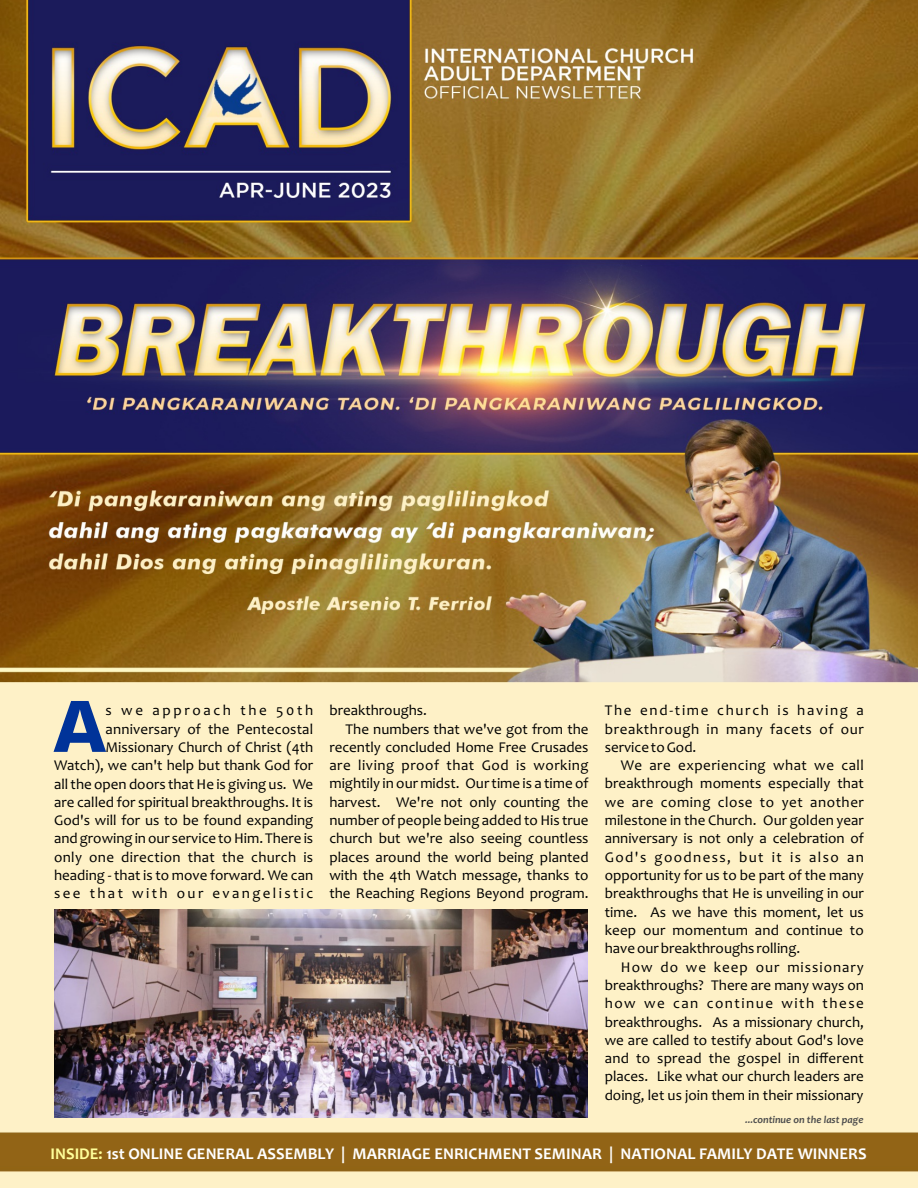
<style>
.page{position:relative;width:918px;height:1188px;background:#fff}
.page>*{position:absolute;margin:0;border:0;box-sizing:border-box;transform-origin:0 0}
.t1{font:700 71.25px "Futura BT";color:#039}
.t2{font:700 16.5px "Candara";color:#fff}
.t3{font:15px/18.3px "Candara";color:#000;text-align:justify}
.t4{font:15px "Candara";letter-spacing:.035em;color:#000}
.t5{font:italic 700 10.5px "Candara";color:#4d4d4d}
.s1{color:#ff9}
</style>
<div class="page">
<img style="left:0;top:0;width:918px;height:1188px">
<img style="left:54px;top:910px;width:533px;height:208px">
<h1 class="t1" style="left:54px;top:698px;width:53px">A</h1>
<p class="t3" style="left:54px;top:703px;width:261px;text-align:right">s we approach the 50th anniversary of the Pentecostal Missionary Church of Christ (4th Watch), we can't help but thank God for all the open doors that He is giving us. We are called for spiritual breakthroughs. It is God's will for us to be found expanding and growing in our service to Him. There is only one direction that the church is heading - that is to move forward. We can see that with our evangelistic</p>
<p class="t3" style="left:329px;top:703px;width:99px">breakthroughs.</p>
<p class="t3" style="left:346px;top:721px;width:244px">The numbers that we've got from the</p>
<p class="t3" style="left:329px;top:739px;width:261px">recently concluded Home Free Crusades</p>
<p class="t4" style="left:329px;top:759px;width:261px">are living proof that God is working</p>
<p class="t3" style="left:329px;top:776px;width:261px">mightily in our midst. Our time is a time of</p>
<p class="t3" style="left:329px;top:794px;width:261px">harvest. We're not only counting the</p>
<p class="t3" style="left:329px;top:813px;width:261px">number of people being added to His true</p>
<p class="t3" style="left:329px;top:831px;width:261px">church but we're also seeing countless</p>
<p class="t3" style="left:329px;top:849px;width:261px">places around the world being planted</p>
<p class="t3" style="left:329px;top:868px;width:261px">with the 4th Watch message, thanks to</p>
<p class="t3" style="left:329px;top:886px;width:261px">the Reaching Regions Beyond program.</p>
<p class="t3" style="left:605px;top:703px;width:261px">The end-time church is having a breakthrough in many facets of our service to God.</p>
<p class="t3" style="left:605px;top:758px;width:261px;text-indent:16px">We are experiencing what we call breakthrough moments especially that we are coming close to yet another milestone in the Church. Our golden year anniversary is not only a celebration of God's goodness, but it is also an opportunity for us to be part of the many breakthroughs that He is unveiling in our time. As we have this moment, let us keep our momentum and continue to have our breakthroughs rolling.</p>
<p class="t3" style="left:605px;top:959px;width:261px;text-indent:16px">How do we keep our missionary breakthroughs? There are many ways on how we can continue with these breakthroughs. As a missionary church, we are called to testify about God's love and to spread the gospel in different places. Like what our church leaders are doing, let us join them in their missionary</p>
<p class="t5" style="left:745px;top:1115px;width:120px">...continue on the last page</p>
<p class="t2" style="left:50px;top:1147px;width:818px"><span class="s1">INSIDE:</span> 1st ONLINE GENERAL ASSEMBLY | MARRIAGE ENRICHMENT SEMINAR | NATIONAL FAMILY DATE WINNERS</p>
</div>
